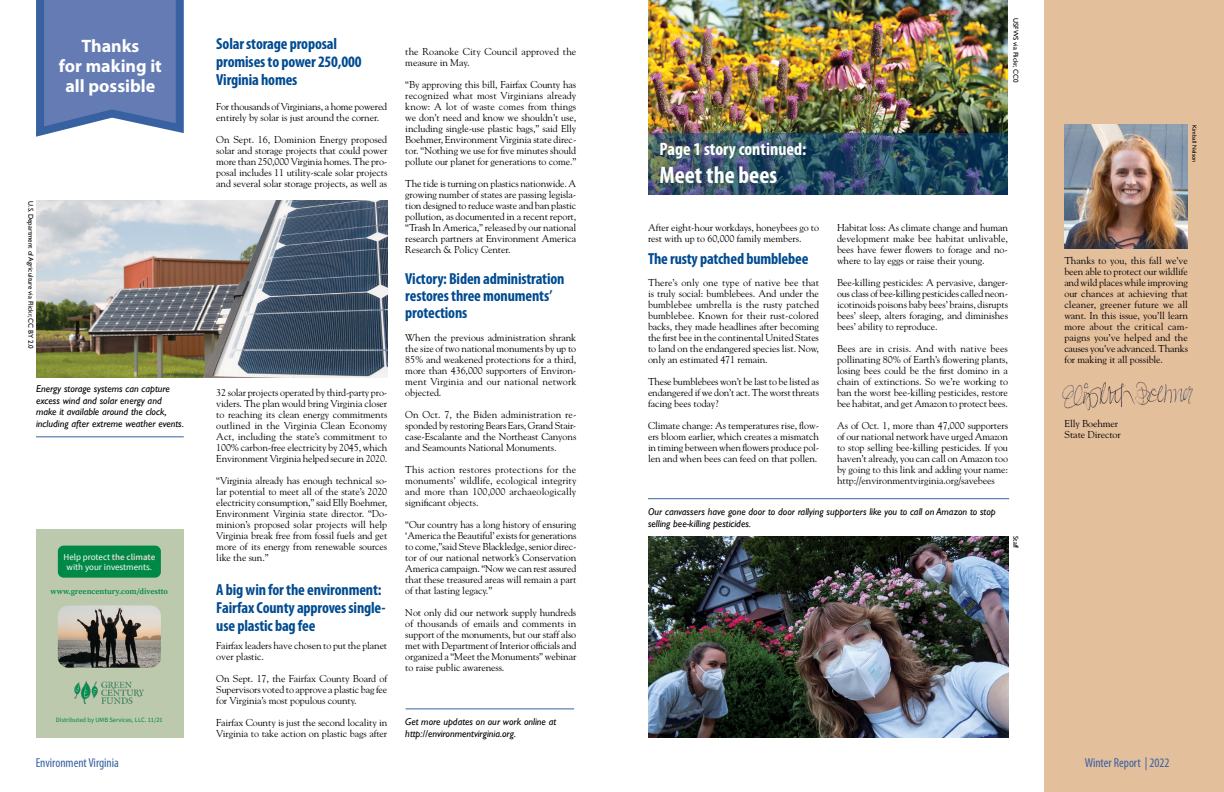
<style>
.page{position:relative;width:1224px;height:792px;background:#fff}
.page>*{position:absolute;margin:0;border:0;box-sizing:border-box;transform-origin:0 0}
.t1{font:700 condensed 24px "Myriad Pro";color:#fff}
.t2{font:700 18px/20px "Myriad Pro";color:#fff;text-align:center}
.t3{font:700 condensed 18px "Myriad Pro";color:#fff}
.t4{font:700 condensed 16px/18px "Myriad Pro";letter-spacing:-.01em;color:#004b91}
.t5{font:condensed 13px "Myriad Pro";color:#3861a1}
.t6{font:10px/11px "Goudy Std";letter-spacing:-.01em;color:#000;text-align:justify}
.t7{font:italic 10px/11.5px "Gill Sans";color:#000}
.t8{font:9px/10.8px "Source Sans Pro";color:#fff;text-align:center}
.t9{font:600 8px "Source Serif Pro";color:#008947}
.t10{font:7px "Gill Sans";color:#000}
.t11{font:6.5px "Source Sans Pro";color:#008846}
.t12{font:6px "Gill Sans";color:#000}
.s1{font-weight:600;color:#eed8d6}
</style>
<div class="page">
<div style="left:36px;top:529px;width:148px;height:209px;background:#bcc9ad"></div>
<div style="left:58px;top:546px;width:103px;height:32px;background:#008846;border-radius:6px"></div>
<img style="left:58px;top:605px;width:103px;height:63px">
<img style="left:74px;top:681px;width:70px;height:23px">
<img style="left:648px;top:0;width:360px;height:133px">
<div style="left:1044px;top:0;width:180px;height:792px;background:#e4bf9c"></div>
<svg style="left:36px;top:0;width:148px;height:137px;background:#6982b6"></svg>
<hr style="left:406px;top:708px;width:168px;height:1px;background:#3861a1">
<img style="left:36px;top:201px;width:351px;height:176px">
<hr style="left:648px;top:498px;width:361px;height:1px;background:#3861a1">
<img style="left:648px;top:536px;width:360px;height:202px">
<hr style="left:36px;top:436px;width:148px;height:1px;background:#3861a1">
<img style="left:1064px;top:125px;width:124px;height:123px">
<img style="left:1057px;top:379px;width:141px;height:32px">
<img style="left:648px;top:133px;width:360px;height:62px">
<h2 class="t2" style="left:59px;top:36px;width:104px">Thanks<br>for making it all possible</h2>
<p class="t10" style="left:35px;top:201px;width:149px;rotate:90deg">U.S. Department of Agriculture via Flickr, CC BY 2.0</p>
<p class="t7" style="left:36px;top:383px;width:150px">Energy storage systems can capture excess wind and solar energy and make it available around the clock, including after extreme weather events.</p>
<p class="t8" style="left:63px;top:551px;width:93px">Help protect <span class="s1">the climate </span>with your investments.</p>
<p class="t9" style="left:51px;top:586px;width:119px">www.greencentury.com/divestto</p>
<p class="t11" style="left:56px;top:716px;width:108px">Distributed by UMB Services, LLC. 11/21</p>
<h3 class="t5" style="left:36px;top:754px;width:85px">Environment Virginia</h3>
<h3 class="t4" style="left:216px;top:34px;width:147px">Solar storage proposal promises to power 250,000<br>Virginia homes</h3>
<p class="t6" style="left:216px;top:101px;width:173px">For thousands of Virginians, a home powered entirely by solar is just around the corner.</p>
<p class="t6" style="left:216px;top:134px;width:173px">On Sept. 16, Dominion Energy proposed solar and storage projects that could power more than 250,000 Virginia homes. The pro&shy;posal includes 11 utility-scale solar projects and several solar storage projects, as well as</p>
<p class="t6" style="left:216px;top:387px;width:173px">32 solar projects operated by third-party pro&shy;viders. The plan would bring Virginia closer to reaching its clean energy commitments outlined in the Virginia Clean Economy Act, including the state’s commitment to 100% carbon-free electricity by 2045, which Environment Virginia helped secure in 2020.</p>
<p class="t6" style="left:216px;top:475px;width:173px">“Virginia already has enough technical so&shy;lar potential to meet all of the state’s 2020 electricity consumption,” said Elly Boehmer, Environment Virginia state director. “Do&shy;minion’s proposed solar projects will help Virginia break free from fossil fuels and get more of its energy from renewable sources like the sun.”</p>
<h3 class="t4" style="left:216px;top:580px;width:171px">A big win for the environment:<br>Fairfax County approves single&shy;use plastic bag fee</h3>
<p class="t6" style="left:216px;top:640px;width:173px">Fairfax leaders have chosen to put the planet over plastic.</p>
<p class="t6" style="left:216px;top:673px;width:172px">On Sept. 17, the Fairfax County Board of Supervisors voted to approve a plastic bag fee for Virginia’s most populous county.</p>
<p class="t6" style="left:216px;top:717px;width:172px">Fairfax County is just the second locality in<br>Virginia to take action on plastic bags after</p>
<p class="t6" style="left:405px;top:46px;width:173px">the Roanoke City Council approved the measure in May.</p>
<p class="t6" style="left:405px;top:79px;width:173px">“By approving this bill, Fairfax County has recognized what most Virginians already know: A lot of waste comes from things we don’t need and know we shouldn’t use, including single-use plastic bags,” said Elly Boehmer, Environment Virginia state direc&shy;tor. “Nothing we use for five minutes should pollute our planet for generations to come.”</p>
<p class="t6" style="left:405px;top:178px;width:173px">The tide is turning on plastics nationwide. A growing number of states are passing legisla&shy;tion designed to reduce waste and ban plastic pollution, as documented in a recent report, “Trash In America,” released by our national research partners at Environment America Research &amp; Policy Center.</p>
<h3 class="t4" style="left:405px;top:270px;width:161px;line-height:17px">Victory: Biden administration restores three monuments’ protections</h3>
<p class="t6" style="left:405px;top:332px;width:173px">When the previous administration shrank the size of two national monuments by up to 85% and weakened protections for a third, more than 436,000 supporters of Environ&shy;ment Virginia and our national network objected.</p>
<p class="t6" style="left:405px;top:409px;width:173px">On Oct. 7, the Biden administration re&shy;sponded by restoring Bears Ears, Grand Stair&shy;case-Escalante and the Northeast Canyons and Seamounts National Monuments.</p>
<p class="t6" style="left:405px;top:464px;width:173px">This action restores protections for the monuments’ wildlife, ecological integrity and more than 100,000 archaeologically significant objects.</p>
<p class="t6" style="left:405px;top:519px;width:173px">“Our country has a long history of ensuring ‘America the Beautiful’ exists for generations to come,”said Steve Blackledge, senior direc&shy;tor of our national network’s Conservation America campaign. “Now we can rest assured that these treasured areas will remain a part of that lasting legacy.”</p>
<p class="t6" style="left:405px;top:607px;width:173px">Not only did our network supply hundreds of thousands of emails and comments in support of the monuments, but our staff also met with Department of Interior officials and organized a “Meet the Monuments” webinar to raise public awareness.</p>
<p class="t7" style="left:405px;top:716px;width:152px">Get more updates on our work online at http://environmentvirginia.org.</p>
<p class="t10" style="left:1020px;top:18px;width:66px;rotate:90deg">USFWS via Flickr, CC0</p>
<h2 class="t3" style="left:660px;top:138px;width:148px">Page 1 story continued:</h2>
<h1 class="t1" style="left:660px;top:161px;width:119px">Meet the bees</h1>
<p class="t6" style="left:648px;top:222px;width:173px">After eight-hour workdays, honeybees go to rest with up to 60,000 family members.</p>
<h3 class="t4" style="left:648px;top:249px;width:162px">The rusty patched bumblebee</h3>
<p class="t6" style="left:648px;top:277px;width:173px">There’s only one type of native bee that is truly social: bumblebees. And under the bumblebee umbrella is the rusty patched bumblebee. Known for their rust-colored backs, they made headlines after becoming the first bee in the continental United States to land on the endangered species list. Now, only an estimated 471 remain.</p>
<p class="t6" style="left:648px;top:376px;width:173px">These bumblebees won’t be last to be listed as endangered if we don’t act. The worst threats facing bees today?</p>
<p class="t6" style="left:648px;top:420px;width:173px">Climate change: As temperatures rise, flow&shy;ers bloom earlier, which creates a mismatch in timing between when flowers produce pol&shy;len and when bees can feed on that pollen.</p>
<p class="t6" style="left:837px;top:222px;width:172px">Habitat loss: As climate change and human development make bee habitat unlivable, bees have fewer flowers to forage and no&shy;where to lay eggs or raise their young.</p>
<p class="t6" style="left:837px;top:277px;width:173px">Bee-killing pesticides: A pervasive, danger&shy;ous class of bee-killing pesticides called neon&shy;icotinoids poisons baby bees’ brains, disrupts bees’ sleep, alters foraging, and diminishes bees’ ability to reproduce.</p>
<p class="t6" style="left:837px;top:343px;width:173px">Bees are in crisis. And with native bees pollinating 80% of Earth’s flowering plants, losing bees could be the first domino in a chain of extinctions. So we’re working to ban the worst bee-killing pesticides, restore bee habitat, and get Amazon to protect bees.</p>
<p class="t6" style="left:837px;top:420px;width:173px">As of Oct. 1, more than 47,000 supporters of our national network have urged Amazon to stop selling bee-killing pesticides. If you haven’t already, you can call on Amazon too by going to this link and adding your name: http://environmentvirginia.org/savebees</p>
<p class="t7" style="left:648px;top:506px;width:349px">Our canvassers have gone door to door rallying supporters like you to call on Amazon to stop selling bee-killing pesticides.</p>
<p class="t10" style="left:1020px;top:536px;width:14px;rotate:90deg">Staff</p>
<p class="t12" style="left:1198px;top:125px;width:39px;rotate:90deg">Kimball Nelson</p>
<p class="t6" style="left:1064px;top:255px;width:125px">Thanks to you, this fall we’ve been able to protect our wildlife and wild places while improving our chances at achieving that cleaner, greener future we all want. In this issue, you’ll learn more about the critical cam&shy;paigns you’ve helped and the causes you’ve advanced. Thanks for making it all possible.</p>
<p class="t6" style="left:1065px;top:418px;width:58px">Elly Boehmer<br>State Director</p>
<h3 class="t5" style="left:1085px;top:755px;width:86px">Winter Report | 2022</h3>
</div>
